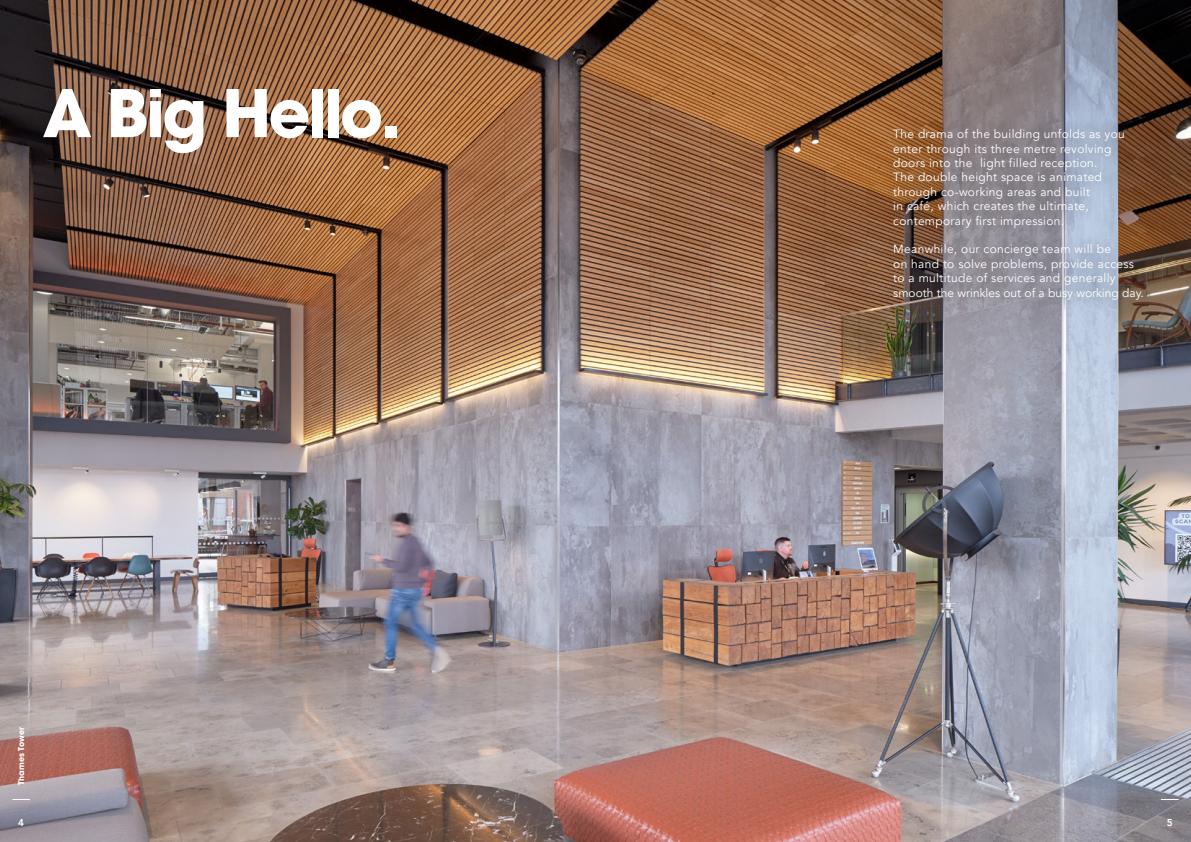
<style>
.page{position:relative;width:1191px;height:842px;background:#fff}
.page>*{position:absolute;margin:0;border:0;box-sizing:border-box;transform-origin:0 0}
.t1{font:700 65px "ITC Avant Garde Pro";letter-spacing:-.04em;color:#fff}
.t2{font:12px/14.4px "Avenir";letter-spacing:.025em;color:#fff}
.t3{font:800 10px "Avenir";color:#fff}
.t4{font:700 8px "ITC Avant Garde Pro";color:#fff}
</style>
<div class="page">
<img style="left:0;top:0;width:1191px;height:842px">
<div style="left:881px;top:117px;width:272px;height:195px;background:#231f20;opacity:.5"></div>
<svg style="left:1161px;top:799px;width:17px;height:1px"></svg>
<svg style="left:12px;top:799px;width:18px;height:1px"></svg>
<p class="t1" style="left:43px;top:70px;width:360px">A Big Hello.</p>
<p class="t4" style="left:16px;top:785px;width:59px;rotate:-90deg">Thames Tower</p>
<p class="t2" style="left:893px;top:127px;width:233px">The drama of the building unfolds as you enter through its three metre revolving doors into the light filled reception.</p>
<p class="t2" style="left:893px;top:170px;width:210px">The double height space is animated through co-working areas and built in café, which creates the ultimate, contemporary first impression.</p>
<p class="t2" style="left:893px;top:242px;width:252px">Meanwhile, our concierge team will be<br>on hand to solve problems, provide access to a multitude of services and generally smooth the wrinkles out of a busy working day.</p>
<p class="t3" style="left:18px;top:814px;width:7px">4</p>
<p class="t3" style="left:1166px;top:814px;width:7px">5</p>
</div>
